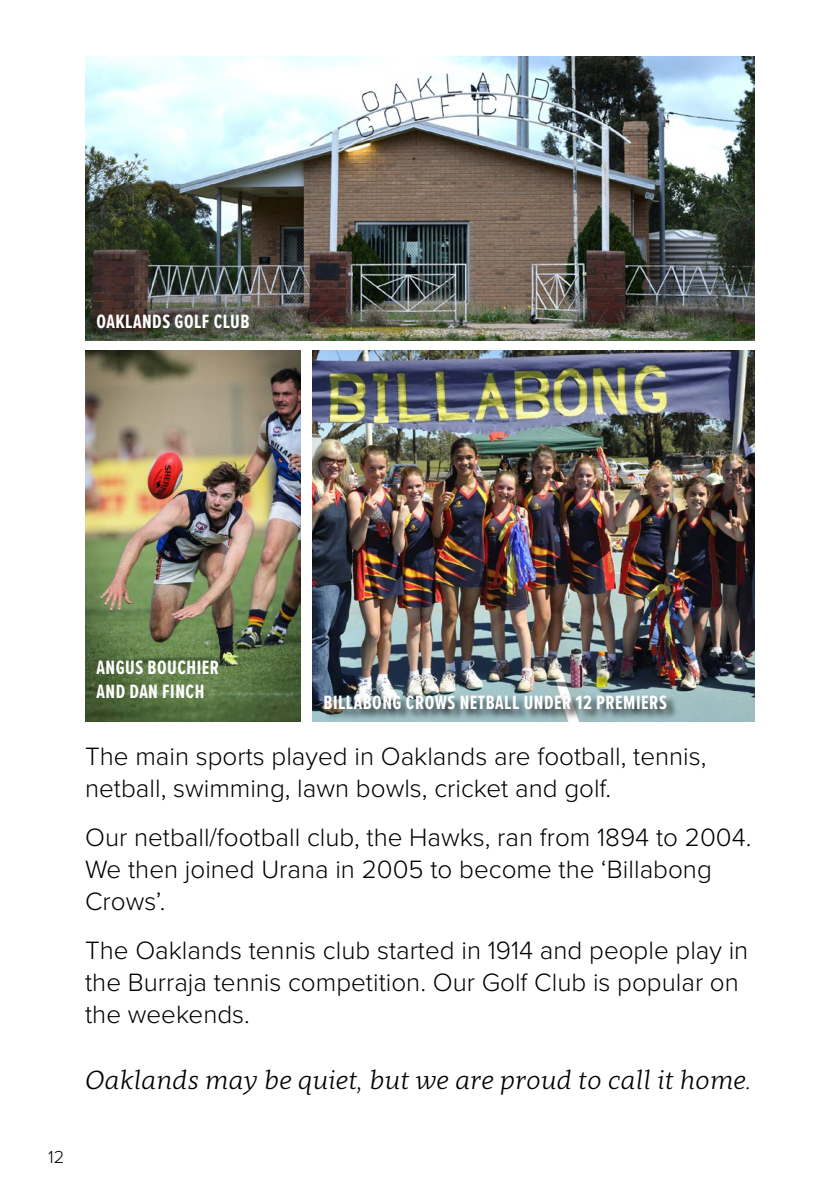
<style>
.page{position:relative;width:840px;height:1191px;background:#fff}
.page>*{position:absolute;margin:0;border:0;box-sizing:border-box;transform-origin:0 0}
.t1{font:300 26px/32px "Proxima Nova";color:#000}
.t2{font:italic 300 26px "Clavo";color:#000}
.t3{font:700 20px/24px "Proxima Nova Ex Cn";letter-spacing:.025em;color:#fff}
.t4{font:300 18px "Proxima Nova";color:#000}
</style>
<div class="page">
<img style="left:85px;top:57px;width:669px;height:283px">
<img style="left:85px;top:350px;width:215px;height:371px">
<img style="left:312px;top:350px;width:442px;height:371px">
<div style="left:324px;top:695px;width:354px;height:25px;background:#000;opacity:.75"></div>
<p class="t3" style="left:96px;top:310px;width:154px">OAKLANDS GOLF CLUB</p>
<p class="t4" style="left:48px;top:1145px;width:18px">12</p>
<p class="t3" style="left:96px;top:655px;width:124px">ANGUS BOUCHIER<br>AND DAN FINCH</p>
<p class="t3" style="left:323px;top:691px;width:345px">BILLABONG CROWS NETBALL UNDER 12 PREMIERS</p>
<p class="t1" style="left:85px;top:740px;width:622px">The main sports played in Oaklands are football, tennis, netball, swimming, lawn bowls, cricket and golf.</p>
<p class="t1" style="left:85px;top:821px;width:667px">Our netball/football club, the Hawks, ran from 1894 to 2004.<br>We then joined Urana in 2005 to become the ‘Billabong<br>Crows’.</p>
<p class="t1" style="left:85px;top:934px;width:664px">The Oaklands tennis club started in 1914 and people play in the Burraja tennis competition. Our Golf Club is popular on the weekends.</p>
<p class="t2" style="left:85px;top:1062px;width:667px">Oaklands may be quiet, but we are proud to call it home.</p>
</div>
